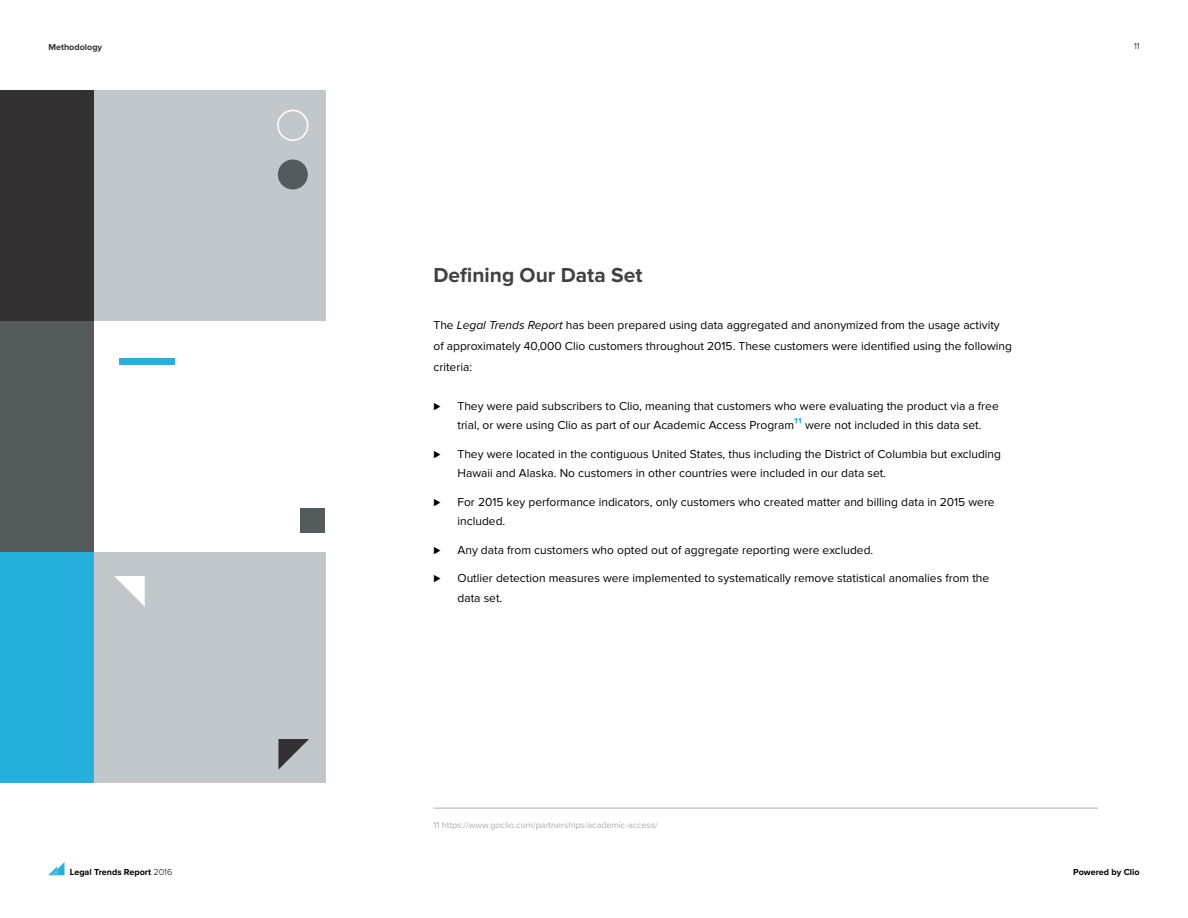
<style>
.page{position:relative;width:1188px;height:918px;background:#fff}
.page>*{position:absolute;margin:0;border:0;box-sizing:border-box;transform-origin:0 0}
.t1{font:700 21px "Proxima Nova";color:#414042}
.t2{font:12px/19.5px "Proxima Nova";color:#000}
.t3{font:9px "Proxima Nova";color:#aaadae}
.t4{font:700 9px "Proxima Nova";color:#000}
.t5{font:700 9px "Proxima Nova";color:#333132}
.t6{font:300 9px "Proxima Nova";color:#000}
.s1{font-style:italic}
.s2{font-weight:700;font-size:13.5px;color:#26b0de}
.s3{font-weight:300}
</style>
<div class="page">
<svg style="left:48px;top:862px;width:17px;height:13px"></svg>
<div style="left:0;top:90px;width:95px;height:231px;background:#333132"></div>
<div style="left:94px;top:90px;width:231px;height:231px;background:#c2c7cc"></div>
<div style="left:0;top:321px;width:95px;height:231px;background:#555b5c"></div>
<div style="left:94px;top:321px;width:231px;height:231px;background:#fff"></div>
<div style="left:0;top:552px;width:95px;height:231px;background:#26b0de"></div>
<div style="left:94px;top:552px;width:231px;height:231px;background:#c2c7cc"></div>
<div style="left:277px;top:110px;width:31px;height:31px;border:2px solid #fff;border-radius:50%"></div>
<div style="left:278px;top:160px;width:30px;height:29px;background:#555b5c;border-radius:50%"></div>
<div style="left:119px;top:358px;width:56px;height:7px;background:#26b0de"></div>
<hr style="left:434px;top:808px;width:664px;height:1px;background:#aaadae">
<div style="left:301px;top:508px;width:24px;height:24px;background:#555b5c"></div>
<svg style="left:114px;top:576px;width:31px;height:31px"></svg>
<svg style="left:278px;top:739px;width:31px;height:31px"></svg>
<p class="t5" style="left:48px;top:42px;width:55px">Methodology</p>
<p class="t6" style="left:1134px;top:41px;width:7px">11</p>
<h1 class="t1" style="left:434px;top:263px;width:210px">Defining Our Data Set</h1>
<p class="t2" style="left:434px;top:314px;width:580px;line-height:21px">The <span class="s1">Legal Trends Report</span> has been prepared using data aggregated and anonymized from the usage activity of approximately 40,000 Clio customers throughout 2015. These customers were identified using the following criteria:</p>
<p class="t2" style="left:434px;top:396px;width:9px">⊲</p>
<p class="t2" style="left:458px;top:396px;width:543px">They were paid subscribers to Clio, meaning that customers who were evaluating the product via a free trial, or were using Clio as part of our Academic Access Program<span class="s2">¹¹</span> were not included in this data set.</p>
<p class="t2" style="left:434px;top:444px;width:9px">⊲</p>
<p class="t2" style="left:458px;top:444px;width:545px">They were located in the contiguous United States, thus including the District of Columbia but excluding<br>Hawaii and Alaska. No customers in other countries were included in our data set.</p>
<p class="t2" style="left:434px;top:492px;width:9px">⊲</p>
<p class="t2" style="left:458px;top:492px;width:539px">For 2015 key performance indicators, only customers who created matter and billing data in 2015 were included.</p>
<p class="t2" style="left:434px;top:540px;width:9px">⊲</p>
<p class="t2" style="left:458px;top:540px;width:417px">Any data from customers who opted out of aggregate reporting were excluded.</p>
<p class="t2" style="left:434px;top:568px;width:9px">⊲</p>
<p class="t2" style="left:458px;top:568px;width:533px">Outlier detection measures were implemented to systematically remove statistical anomalies from the data set.</p>
<p class="t4" style="left:70px;top:867px;width:104px">Legal Trends Report <span class="s3">2016</span></p>
<p class="t3" style="left:434px;top:820px;width:226px">11 https://www.goclio.com/partnerships/academic-access/</p>
<p class="t4" style="left:1073px;top:867px;width:68px">Powered by Clio</p>
</div>
